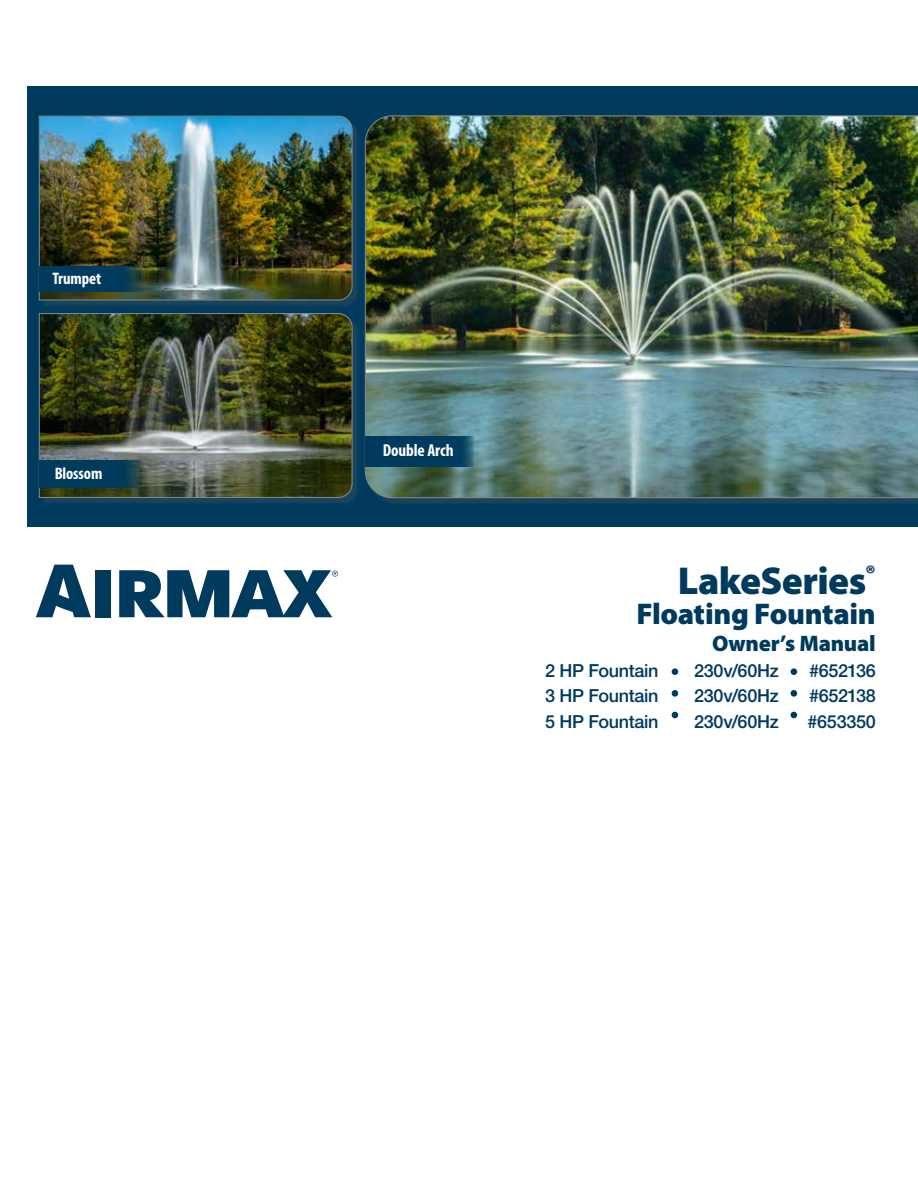
<style>
.page{position:relative;width:918px;height:1188px;background:#fff}
.page>*{position:absolute;margin:0;border:0;box-sizing:border-box;transform-origin:0 0}
.t1{font:900 39px "Myriad Pro";letter-spacing:-.015em;color:#003a5d}
.t2{font:900 30px "Myriad Pro";letter-spacing:-.01em;color:#003a5d}
.t3{font:900 22.5px "Myriad Pro";letter-spacing:-.01em;color:#003a5d}
.t4{font:500 18px "Helvetica Neue LT Pro";letter-spacing:-.02em;color:#003a5d}
.t5{font:700 condensed 17.25px "Myriad Pro";letter-spacing:-.005em;color:#fff}
.t6{font:700 condensed 16.8px "Myriad Pro";letter-spacing:-.005em;color:#fff}
</style>
<div class="page">
<div style="left:27px;top:86px;width:891px;height:441px;background:#003a5d"></div>
<div style="left:43px;top:317px;width:317px;height:188px;background:#595a5c;opacity:.3"></div>
<img style="left:39px;top:313px;width:314px;height:185px">
<img style="left:365px;top:115px;width:553px;height:383px">
<div style="left:43px;top:120px;width:317px;height:187px;background:#595a5c;opacity:.3"></div>
<img style="left:39px;top:116px;width:314px;height:185px">
<div style="left:39px;top:266px;width:105px;height:26px;background:#003a5d"></div>
<div style="left:39px;top:460px;width:104px;height:27px;background:#003a5d"></div>
<div style="left:365px;top:436px;width:109px;height:31px;background:#003a5d"></div>
<div style="left:791px;top:668px;width:6px;height:7px;background:#003a5d;border-radius:50%"></div>
<div style="left:791px;top:690px;width:6px;height:7px;background:#003a5d;border-radius:50%"></div>
<svg style="left:791px;top:712px;width:6px;height:6px"></svg>
<div style="left:672px;top:668px;width:6px;height:7px;background:#003a5d;border-radius:50%"></div>
<div style="left:672px;top:690px;width:6px;height:7px;background:#003a5d;border-radius:50%"></div>
<svg style="left:672px;top:712px;width:6px;height:6px"></svg>
<svg style="left:36px;top:565px;width:55px;height:52px"></svg>
<div style="left:96px;top:570px;width:15px;height:47px;background:#003a5d"></div>
<svg style="left:119px;top:570px;width:219px;height:47px"></svg>
<p class="t6" style="left:52px;top:268px;width:50px">Trumpet</p>
<p class="t6" style="left:55px;top:463px;width:49px">Blossom</p>
<p class="t5" style="left:383px;top:439px;width:72px">Double Arch</p>
<h1 class="t1" style="left:678px;top:555px;width:200px">LakeSeries<sup>®</sup></h1>
<h2 class="t2" style="left:637px;top:594px;width:241px">Floating Fountain</h2>
<p class="t3" style="left:712px;top:629px;width:165px">Owner’s Manual</p>
<p class="t4" style="left:545px;top:659px;width:115px">2 HP Fountain</p>
<p class="t4" style="left:694px;top:659px;width:86px">230v/60Hz</p>
<p class="t4" style="left:809px;top:659px;width:68px">#652136</p>
<p class="t4" style="left:545px;top:685px;width:115px">3 HP Fountain</p>
<p class="t4" style="left:694px;top:685px;width:86px">230v/60Hz</p>
<p class="t4" style="left:809px;top:685px;width:68px">#652138</p>
<p class="t4" style="left:545px;top:711px;width:115px">5 HP Fountain</p>
<p class="t4" style="left:694px;top:711px;width:86px">230v/60Hz</p>
<p class="t4" style="left:807px;top:711px;width:70px">#653350</p>
</div>
